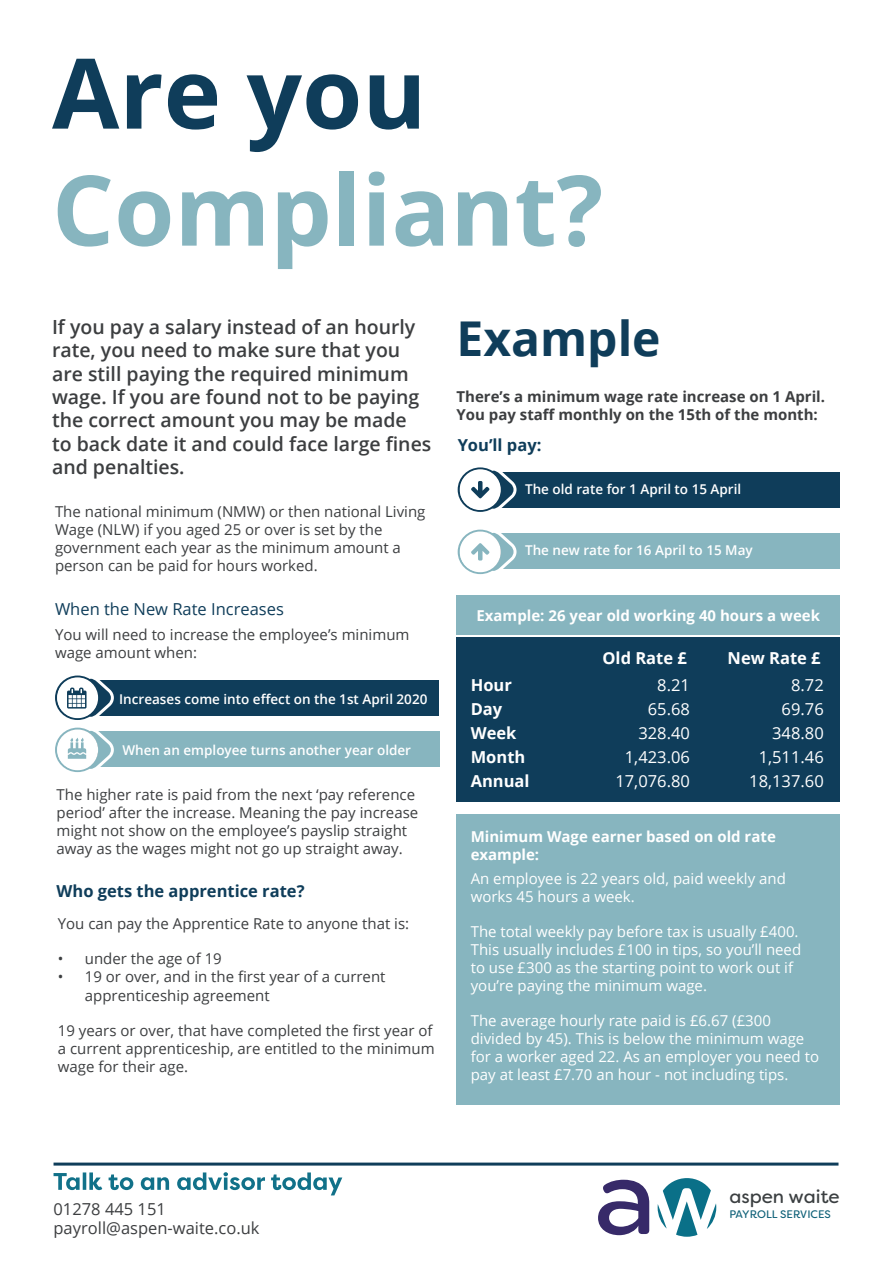
<style>
.page{position:relative;width:893px;height:1263px;background:#fff}
.page>*{position:absolute;margin:0;border:0;box-sizing:border-box;transform-origin:0 0}
.t1{font:700 97.5px "Open Sans";color:#87b5bf}
.t2{font:700 97.5px "Open Sans";color:#0f3d5a}
.t3{font:700 48px "Open Sans";color:#0f3d5a}
.t4{font:600 19.5px/23.4px "Open Sans";color:#3c3e40}
.t5{font:18.75px "Filson Soft";color:#3b3f41}
.t6{font:16.5px/24px "Open Sans";color:#fff;text-align:right}
.t7{font:700 16.5px/24px "Open Sans";color:#fff}
.t8{font:16.5px "Open Sans";color:#3c3e40}
.t9{font:700 16.5px "Open Sans";color:#0f3d5a}
.t10{font:16.5px "Open Sans";color:#0f3d5a}
.t11{font:15px/18px "Open Sans";color:#3c3e40}
.t12{font:15px/18px "Open Sans";color:#fff}
.t13{font:700 15px/18px "Open Sans";color:#3c3e40}
.t14{font:700 15px/18px "Open Sans";color:#fff}
.t15{font:600 13.5px "Open Sans";color:#fff}
.t16{font:10.95px "Filson Soft";color:#0f6178}
</style>
<div class="page">
<div style="left:71px;top:680px;width:368px;height:36px;background:#0f3d5a"></div>
<div style="left:71px;top:731px;width:368px;height:36px;background:#87b5bf"></div>
<svg style="left:55px;top:675px;width:59px;height:98px"></svg>
<div style="left:456px;top:637px;width:384px;height:164px;background:#0f3d5a"></div>
<div style="left:456px;top:595px;width:384px;height:39px;background:#87b5bf"></div>
<div style="left:456px;top:814px;width:384px;height:290px;background:#87b5bf"></div>
<div style="left:474px;top:472px;width:366px;height:36px;background:#0f3d5a"></div>
<svg style="left:458px;top:467px;width:58px;height:45px"></svg>
<div style="left:474px;top:533px;width:366px;height:36px;background:#87b5bf"></div>
<svg style="left:458px;top:529px;width:58px;height:46px"></svg>
<svg style="left:598px;top:1180px;width:51px;height:55px"></svg>
<svg style="left:658px;top:1178px;width:58px;height:59px"></svg>
<svg style="left:54px;top:1172px;width:288px;height:23px"></svg>
<hr style="left:54px;top:1162px;width:784px;height:3px;background:#0f3d5a">
<h1 class="t2" style="left:52px;top:24px;width:376px">Are you</h1>
<h1 class="t1" style="left:52px;top:141px;width:553px">Compliant?</h1>
<h3 class="t4" style="left:52px;top:315px;width:381px">If you pay a salary instead of an hourly rate, you need to make sure that you are still paying the required minimum wage. If you are found not to be paying the correct amount you may be made<br>to back date it and could face large fines and penalties.</h3>
<p class="t11" style="left:55px;top:502px;width:372px">The national minimum (NMW) or then national Living Wage (NLW) if you aged 25 or over is set by the government each year as the minimum amount a person can be paid for hours worked.</p>
<p class="t10" style="left:55px;top:598px;width:230px">When the New Rate Increases</p>
<p class="t11" style="left:55px;top:625px;width:356px">You will need to increase the employee’s minimum wage amount when:</p>
<p class="t15" style="left:119px;top:689px;width:310px">Increases come into effect on the 1st April 2020</p>
<p class="t15" style="left:122px;top:741px;width:290px">When an employee turns another year older</p>
<p class="t11" style="left:57px;top:785px;width:363px">The higher rate is paid from the next ‘pay reference period’ after the increase. Meaning the pay increase might not show on the employee’s payslip straight away as the wages might not go up straight away.</p>
<p class="t9" style="left:57px;top:879px;width:249px">Who gets the apprentice rate?</p>
<p class="t11" style="left:58px;top:915px;width:353px">You can pay the Apprentice Rate to anyone that is:</p>
<p class="t11" style="left:58px;top:950px;width:165px">• under the age of 19</p>
<p class="t11" style="left:85px;top:968px;width:302px;text-indent:-27px">• 19 or over, and in the first year of a current apprenticeship agreement</p>
<p class="t11" style="left:58px;top:1021px;width:378px">19 years or over, that have completed the first year of a current apprenticeship, are entitled to the minimum wage for their age.</p>
<h2 class="t3" style="left:456px;top:304px;width:206px">Example</h2>
<p class="t13" style="left:456px;top:387px;width:370px">There’s a minimum wage rate increase on 1 April.<br>You pay staff monthly on the 15th of the month:</p>
<p class="t9" style="left:458px;top:434px;width:85px">You’ll pay:</p>
<p class="t15" style="left:525px;top:479px;width:218px">The old rate for 1 April to 15 April</p>
<p class="t15" style="left:525px;top:541px;width:229px">The new rate for 16 April to 15 May</p>
<p class="t14" style="left:476px;top:606px;width:345px">Example: 26 year old working 40 hours a week</p>
<p class="t7" style="left:602px;top:645px;width:86px">Old Rate £</p>
<p class="t7" style="left:471px;top:672px;width:60px">Hour<br>Day<br>Week<br>Month<br>Annual</p>
<p class="t6" style="left:615px;top:672px;width:76px">8.21<br>65.68<br>328.40<br>1,423.06<br>17,076.80</p>
<p class="t7" style="left:728px;top:645px;width:95px">New Rate £</p>
<p class="t6" style="left:749px;top:672px;width:76px">8.72<br>69.76<br>348.80<br>1,511.46<br>18,137.60</p>
<p class="t14" style="left:471px;top:827px;width:307px">Minimum Wage earner based on old rate example:</p>
<p class="t12" style="left:471px;top:869px;width:317px">An employee is 22 years old, paid weekly and works 45 hours a week.</p>
<p class="t12" style="left:471px;top:922px;width:332px">The total weekly pay before tax is usually £400.<br>This usually includes £100 in tips, so you’ll need to use £300 as the starting point to work out if you’re paying the minimum wage.</p>
<p class="t12" style="left:471px;top:1011px;width:350px">The average hourly rate paid is £6.67 (£300 divided by 45). This is below the minimum wage for a worker aged 22. As an employer you need to pay at least £7.70 an hour - not including tips.</p>
<p class="t5" style="left:729px;top:1185px;width:112px">aspen waite</p>
<p class="t8" style="left:54px;top:1197px;width:114px">01278 445 151</p>
<p class="t16" style="left:729px;top:1207px;width:103px">PAYROLL SERVICES</p>
<p class="t8" style="left:54px;top:1217px;width:208px">payroll@aspen-waite.co.uk</p>
</div>
